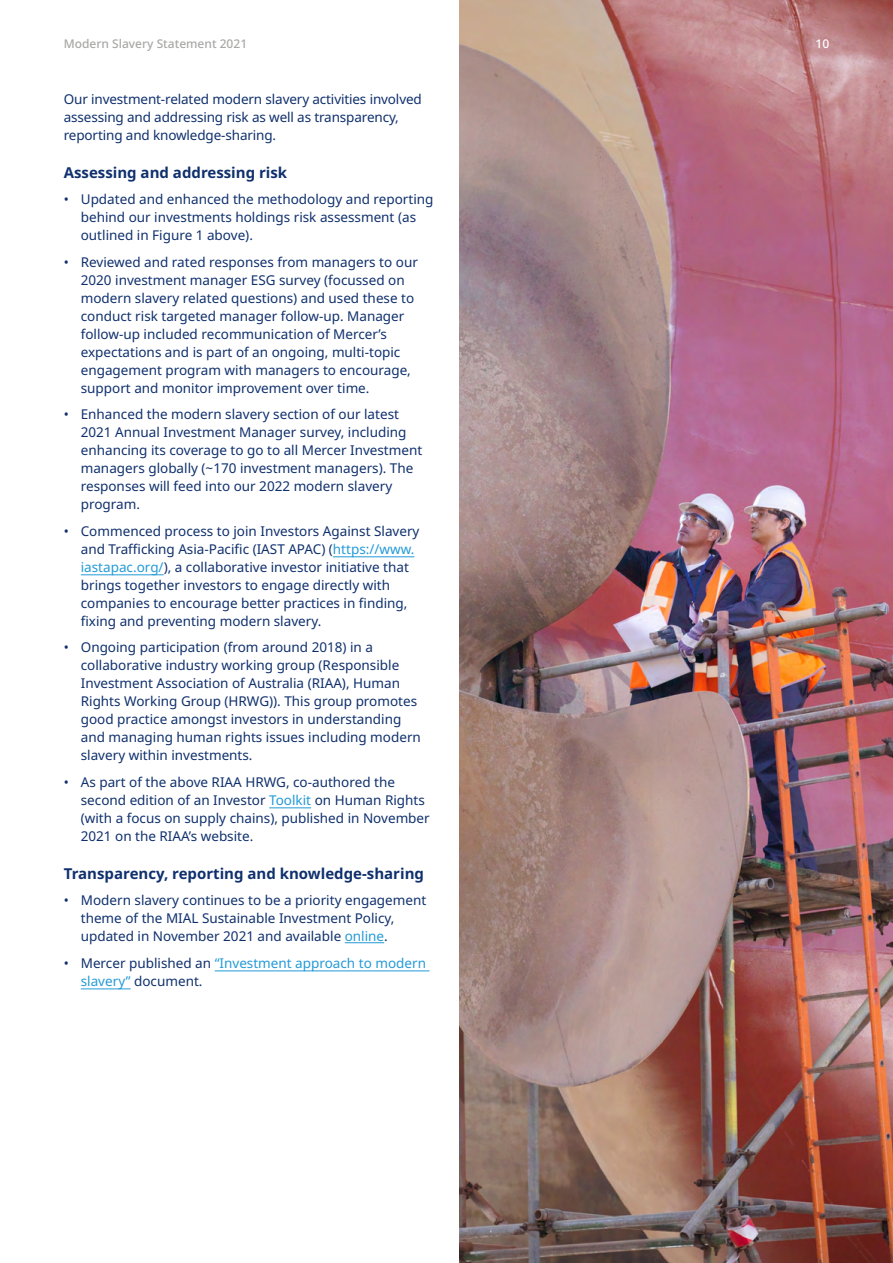
<style>
.page{position:relative;width:893px;height:1263px;background:#fff}
.page>*{position:absolute;margin:0;border:0;box-sizing:border-box;transform-origin:0 0}
.t1{font:700 15px "Noto Sans";color:#0f306d}
.t2{font:13.5px/18px "Noto Sans";color:#0f306d}
.t3{font:13.5px/18px "Noto Sans";color:#239ad7}
.t4{font:500 12px "Noto Sans";color:#a8a8a7}
.t5{font:500 12px "Noto Sans";color:#fff}
.s1{color:#239ad7}
.s2{color:#0f306d}
</style>
<div class="page">
<hr style="left:333px;top:556px;width:81px;height:1px;background:#239ad7">
<hr style="left:81px;top:574px;width:83px;height:1px;background:#239ad7">
<hr style="left:269px;top:807px;width:42px;height:1px;background:#239ad7">
<hr style="left:345px;top:942px;width:39px;height:1px;background:#239ad7">
<hr style="left:215px;top:970px;width:214px;height:1px;background:#239ad7">
<hr style="left:81px;top:988px;width:50px;height:1px;background:#239ad7">
<img style="left:459px;top:0;width:434px;height:1263px">
<p class="t4" style="left:64px;top:35px;width:185px">Modern Slavery Statement 2021</p>
<p class="t5" style="left:815px;top:35px;width:15px">10</p>
<p class="t2" style="left:64px;top:90px;width:360px">Our investment-related modern slavery activities involved assessing and addressing risk as well as transparency, reporting and knowledge-sharing.</p>
<p class="t1" style="left:64px;top:162px;width:225px">Assessing and addressing risk</p>
<p class="t2" style="left:81px;top:191px;width:354px;text-indent:-17px">• Updated and enhanced the methodology and reporting behind our investments holdings risk assessment (as outlined in Figure 1 above).</p>
<p class="t2" style="left:81px;top:253px;width:339px;text-indent:-17px">• Reviewed and rated responses from managers to our 2020 investment manager ESG survey (focussed on modern slavery related questions) and used these to conduct risk targeted manager follow-up. Manager follow-up included recommunication of Mercer’s expectations and is part of an ongoing, multi-topic engagement program with managers to encourage, support and monitor improvement over time.</p>
<p class="t2" style="left:81px;top:406px;width:343px;text-indent:-17px">• Enhanced the modern slavery section of our latest 2021 Annual Investment Manager survey, including enhancing its coverage to go to all Mercer Investment managers globally (~170 investment managers). The responses will feed into our 2022 modern slavery program.</p>
<p class="t2" style="left:81px;top:522px;width:340px;text-indent:-17px">• Commenced process to join Investors Against Slavery and Trafficking Asia-Pacific (IAST APAC) (<span class="s1">https://www. iastapac.org/</span>), a collaborative investor initiative that brings together investors to engage directly with companies to encourage better practices in finding, fixing and preventing modern slavery.</p>
<p class="t2" style="left:81px;top:639px;width:342px;text-indent:-17px">• Ongoing participation (from around 2018) in a collaborative industry working group (Responsible Investment Association of Australia (RIAA), Human Rights Working Group (HRWG)). This group promotes good practice amongst investors in understanding and managing human rights issues including modern slavery within investments.</p>
<p class="t2" style="left:81px;top:773px;width:350px;text-indent:-17px">• As part of the above RIAA HRWG, co-authored the second edition of an Investor <span class="s1">Toolkit</span> on Human Rights (with a focus on supply chains), published in November 2021 on the RIAA’s website.</p>
<p class="t1" style="left:64px;top:863px;width:362px">Transparency, reporting and knowledge-sharing</p>
<p class="t2" style="left:81px;top:892px;width:347px;text-indent:-17px">• Modern slavery continues to be a priority engagement theme of the MIAL Sustainable Investment Policy, updated in November 2021 and available <span class="s1">online</span>.</p>
<p class="t3" style="left:81px;top:954px;width:347px;text-indent:-17px"><span class="s2">• Mercer published an</span> “Investment approach to modern slavery” <span class="s2">document.</span></p>
</div>
